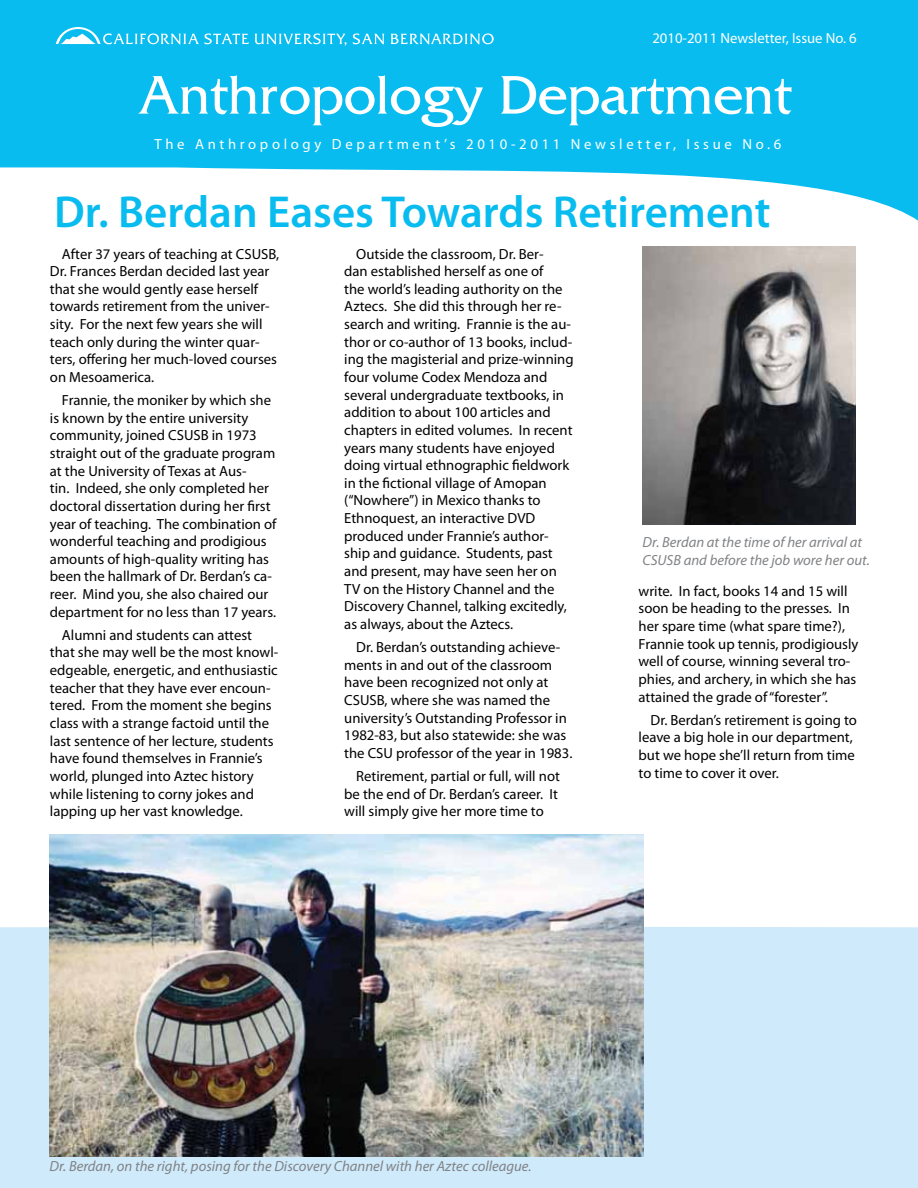
<style>
.page{position:relative;width:918px;height:1188px;background:#fff}
.page>*{position:absolute;margin:0;border:0;box-sizing:border-box;transform-origin:0 0}
.t1{font:57px "Friz Quadrata";color:#fff}
.t2{font:600 45px "Myriad Pro";color:#09bcef}
.t3{font:14.7px/17.7px "Myriad Pro";color:#000}
.t4{font:italic 14.7px/17.7px "Myriad Pro";color:#808285}
.t5{font:14.7px "Myriad Pro";letter-spacing:.25em;color:#fff}
.t6{font:14.7px "Myriad Pro";color:#fff}
</style>
<div class="page">
<img style="left:642px;top:265px;width:213px;height:259px">
<svg style="left:0;top:0;width:918px;height:265px;fill:#09bcef"></svg>
<div style="left:0;top:926px;width:918px;height:262px;background:#cfeafa"></div>
<svg style="left:56px;top:27px;width:438px;height:19px;background:#36c8f1"></svg>
<img style="left:50px;top:835px;width:594px;height:322px">
<p class="t6" style="left:652px;top:29px;width:206px">2010-2011 Newsletter, Issue No. 6</p>
<h1 class="t1" style="left:138px;top:63px;width:656px">Anthropology Department</h1>
<p class="t5" style="left:155px;top:135px;width:628px">The Anthropology Department’s 2010-2011 Newsletter, Issue No.6</p>
<h2 class="t2" style="left:54px;top:184px;width:718px">Dr. Berdan Eases Towards Retirement</h2>
<p class="t3" style="left:50px;top:245px;width:231px;text-indent:12px">After 37 years of teaching at CSUSB, Dr. Frances Berdan decided last year that she would gently ease herself towards retirement from the univer&shy;sity. For the next few years she will teach only during the winter quar&shy;ters, offering her much-loved courses on Mesoamerica.</p>
<p class="t3" style="left:50px;top:391px;width:228px;text-indent:12px">Frannie, the moniker by which she is known by the entire university community, joined CSUSB in 1973 straight out of the graduate program at the University of Texas at Aus-<br>tin. Indeed, she only completed her doctoral dissertation during her first year of teaching. The combination of wonderful teaching and prodigious amounts of high-quality writing has been the hallmark of Dr. Berdan’s ca&shy;reer. Mind you, she also chaired our department for no less than 17 years.</p>
<p class="t3" style="left:50px;top:626px;width:230px;text-indent:12px">Alumni and students can attest that she may well be the most knowl&shy;edgeable, energetic, and enthusiastic teacher that they have ever encoun&shy;tered. From the moment she begins class with a strange factoid until the last sentence of her lecture, students have found themselves in Frannie’s world, plunged into Aztec history while listening to corny jokes and lapping up her vast knowledge.</p>
<p class="t3" style="left:344px;top:245px;width:231px;text-indent:12px">Outside the classroom, Dr. Ber-<br>dan established herself as one of<br>the world’s leading authority on the Aztecs. She did this through her re&shy;search and writing. Frannie is the au&shy;thor or co-author of 13 books, includ&shy;ing the magisterial and prize-winning four volume Codex Mendoza and several undergraduate textbooks, in addition to about 100 articles and chapters in edited volumes. In recent years many students have enjoyed doing virtual ethnographic fieldwork in the fictional village of Amopan (“Nowhere”) in Mexico thanks to Ethnoquest, an interactive DVD produced under Frannie’s author&shy;ship and guidance. Students, past and present, may have seen her on TV on the History Channel and the Discovery Channel, talking excitedly, as always, about the Aztecs.</p>
<p class="t3" style="left:344px;top:638px;width:230px;text-indent:12px">Dr. Berdan’s outstanding achieve&shy;ments in and out of the classroom have been recognized not only at CSUSB, where she was named the university’s Outstanding Professor in 1982-83, but also statewide: she was the CSU professor of the year in 1983.</p>
<p class="t3" style="left:344px;top:767px;width:217px;text-indent:12px">Retirement, partial or full, will not be the end of Dr. Berdan’s career. It will simply give her more time to</p>
<p class="t4" style="left:643px;top:533px;width:229px">Dr. Berdan at the time of her arrival at<br>CSUSB and before the job wore her out.</p>
<p class="t3" style="left:639px;top:582px;width:221px">write. In fact, books 14 and 15 will soon be heading to the presses. In her spare time (what spare time?), Frannie took up tennis, prodigiously well of course, winning several tro&shy;phies, and archery, in which she has attained the grade of “forester”.</p>
<p class="t3" style="left:639px;top:711px;width:220px;text-indent:12px">Dr. Berdan’s retirement is going to leave a big hole in our department, but we hope she’ll return from time to time to cover it over.</p>
<p class="t4" style="left:49px;top:1157px;width:484px">Dr. Berdan, on the right, posing for the Discovery Channel with her Aztec colleague.</p>
</div>
